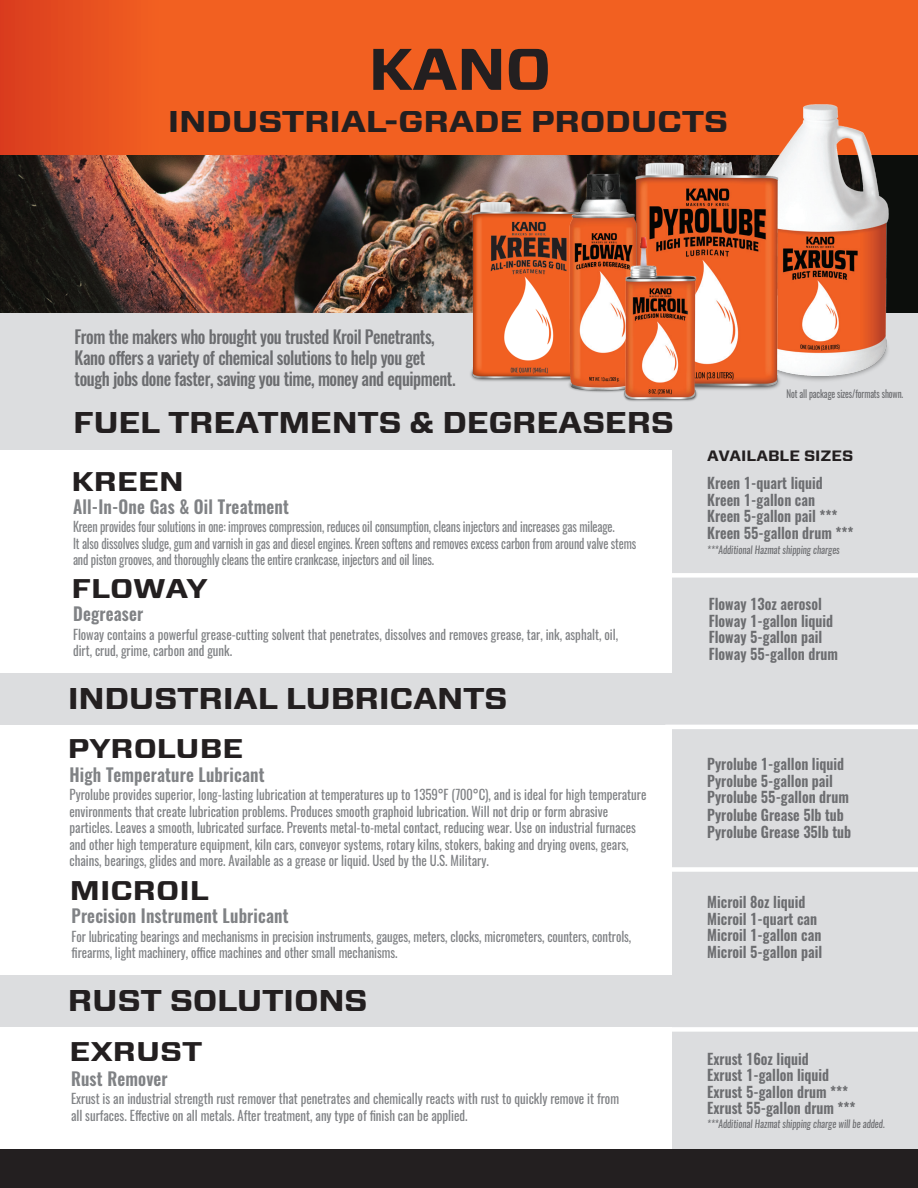
<style>
.page{position:relative;width:918px;height:1188px;background:#fff}
.page>*{position:absolute;margin:0;border:0;box-sizing:border-box;transform-origin:0 0}
.t1{font:700 58.5px "Vitesse Sans";color:#231f20;scale:1.1 1}
.t2{font:700 30px "Vitesse Sans";letter-spacing:-.01em;color:#231f20;scale:1.15 1}
.t3{font:700 30px "Vitesse Sans";letter-spacing:-.01em;color:#231f20;scale:1.14 1}
.t4{font:700 30px "Vitesse Sans";letter-spacing:-.01em;color:#231f20;scale:1.2 1}
.t5{font:700 27px "Vitesse Sans";color:#231f20;scale:1.2 1}
.t6{font:500 18px/21px "Oswald";letter-spacing:-.025em;color:#6c6d70;scale:.93 1}
.t7{font:600 18px "Oswald";letter-spacing:.01em;color:#808285;scale:.95 1}
.t8{font:600 15px/16.5px "Oswald";color:#6c6d70;scale:.95 1}
.t9{font:700 15px "Vitesse Sans";color:#231f20;scale:1.1 1}
.t10{font:13.5px/16.5px "Oswald";color:#808285;scale:.95 1}
.t11{font:13.5px/16.5px "Oswald";color:#808285;scale:.89 1}
.t12{font:13.5px/16.5px "Oswald";color:#808285;scale:.94 1}
.t13{font:italic 10.5px "Oswald";color:#6c6d70;scale:.9 1}
.t14{font:10.5px "Oswald";letter-spacing:-.01em;color:#6c6d70;scale:.85 1}
</style>
<div class="page">
<div style="left:0;top:154px;width:918px;height:159px;background:#0c0e0c"></div>
<img style="left:1px;top:154px;width:741px;height:159px">
<img style="left:0;top:154px;width:1px;height:159px">
<div style="left:673px;top:388px;width:245px;height:762px;background:#dcdddf"></div>
<div style="left:0;top:313px;width:918px;height:136px;background:#dcdddf"></div>
<div style="left:0;top:673px;width:918px;height:52px;background:#dcdddf"></div>
<div style="left:0;top:975px;width:918px;height:52px;background:#dcdddf"></div>
<div style="left:665px;top:867px;width:253px;height:5px;background:#fff"></div>
<svg style="left:0;top:0;width:918px;height:154px;background:#ef5c20"></svg>
<div style="left:665px;top:573px;width:253px;height:5px;background:#fff"></div>
<div style="left:0;top:1150px;width:918px;height:38px;background:#231f20"></div>
<hr style="left:665px;top:725px;width:253px;height:4px;background:#fff">
<div style="left:665px;top:1027px;width:253px;height:5px;background:#fff"></div>
<img style="left:742px;top:98px;width:156px;height:283px">
<img style="left:625px;top:157px;width:163px;height:233px">
<img style="left:464px;top:197px;width:96px;height:184px">
<img style="left:560px;top:169px;width:85px;height:223px">
<img style="left:620px;top:234px;width:82px;height:167px">
<h1 class="t1" style="left:369px;top:30px;width:168px">KANO</h1>
<h2 class="t4" style="left:168px;top:102px;width:469px">INDUSTRIAL-GRADE PRODUCTS</h2>
<h3 class="t6" style="left:75px;top:327px;width:411px">From the makers who brought you trusted Kroil Penetrants,<br>Kano offers a variety of chemical solutions to help you get tough jobs done faster, saving you time, money and equipment.</h3>
<h2 class="t3" style="left:73px;top:403px;width:529px">FUEL TREATMENTS &amp; DEGREASERS</h2>
<p class="t14" style="left:787px;top:387px;width:139px">Not all package sizes/formats shown.</p>
<h3 class="t5" style="left:72px;top:463px;width:95px">KREEN</h3>
<h3 class="t7" style="left:73px;top:494px;width:229px">All-In-One Gas &amp; Oil Treatment</h3>
<p class="t11" style="left:73px;top:519px;width:634px">Kreen provides four solutions in one: improves compression, reduces oil consumption, cleans injectors and increases gas mileage.<br>It also dissolves sludge, gum and varnish in gas and diesel engines. Kreen softens and removes excess carbon from around valve stems and piston grooves, and thoroughly cleans the entire crankcase, injectors and oil lines.</p>
<h3 class="t5" style="left:72px;top:571px;width:115px">FLOWAY</h3>
<h3 class="t7" style="left:73px;top:601px;width:75px">Degreaser</h3>
<p class="t10" style="left:73px;top:626px;width:575px">Floway contains a powerful grease-cutting solvent that penetrates, dissolves and removes grease, tar, ink, asphalt, oil, dirt, crud, grime, carbon and gunk.</p>
<h2 class="t2" style="left:68px;top:678px;width:384px">INDUSTRIAL LUBRICANTS</h2>
<p class="t9" style="left:707px;top:445px;width:134px">AVAILABLE SIZES</p>
<p class="t8" style="left:707px;top:475px;width:155px">Kreen 1-quart liquid<br>Kreen 1-gallon can<br>Kreen 5-gallon pail ***<br>Kreen 55-gallon drum ***</p>
<p class="t13" style="left:707px;top:542px;width:149px">***Additional Hazmat shipping charges</p>
<p class="t8" style="left:709px;top:596px;width:138px">Floway 13oz aerosol<br>Floway 1-gallon liquid<br>Floway 5-gallon pail<br>Floway 55-gallon drum</p>
<h3 class="t5" style="left:68px;top:731px;width:148px">PYROLUBE</h3>
<h3 class="t7" style="left:70px;top:762px;width:207px">High Temperature Lubricant</h3>
<p class="t8" style="left:707px;top:756px;width:151px">Pyrolube 1-gallon liquid<br>Pyrolube 5-gallon pail<br>Pyrolube 55-gallon drum</p>
<p class="t8" style="left:707px;top:807px;width:153px">Pyrolube Grease 5lb tub<br>Pyrolube Grease 35lb tub</p>
<p class="t10" style="left:70px;top:786px;width:609px">Pyrolube provides superior, long-lasting lubrication at temperatures up to 1359°F (700°C), and is ideal for high temperature environments that create lubrication problems. Produces smooth graphoid lubrication. Will not drip or form abrasive particles. Leaves a smooth, lubricated surface. Prevents metal-to-metal contact, reducing wear. Use on industrial furnaces and other high temperature equipment, kiln cars, conveyor systems, rotary kilns, stokers, baking and drying ovens, gears, chains, bearings, glides and more. Available as a grease or liquid. Used by the U.S. Military.</p>
<h3 class="t5" style="left:70px;top:873px;width:117px">MICROIL</h3>
<h3 class="t7" style="left:72px;top:903px;width:230px">Precision Instrument Lubricant</h3>
<p class="t12" style="left:72px;top:928px;width:597px">For lubricating bearings and mechanisms in precision instruments, gauges, meters, clocks, micrometers, counters, controls, firearms, light machinery, office machines and other small mechanisms.</p>
<h2 class="t2" style="left:68px;top:981px;width:262px">RUST SOLUTIONS</h2>
<h3 class="t5" style="left:69px;top:1034px;width:112px">EXRUST</h3>
<h3 class="t7" style="left:71px;top:1066px;width:103px">Rust Remover</h3>
<p class="t10" style="left:71px;top:1091px;width:578px">Exrust is an industrial strength rust remover that penetrates and chemically reacts with rust to quickly remove it from all surfaces. Effective on all metals. After treatment, any type of finish can be applied.</p>
<p class="t8" style="left:707px;top:894px;width:123px">Microil 8oz liquid<br>Microil 1-quart can<br>Microil 1-gallon can<br>Microil 5-gallon pail</p>
<p class="t8" style="left:707px;top:1051px;width:157px">Exrust 16oz liquid<br>Exrust 1-gallon liquid<br>Exrust 5-gallon drum ***<br>Exrust 55-gallon drum ***</p>
<p class="t13" style="left:707px;top:1116px;width:199px">***Additional Hazmat shipping charge will be added.</p>
</div>
